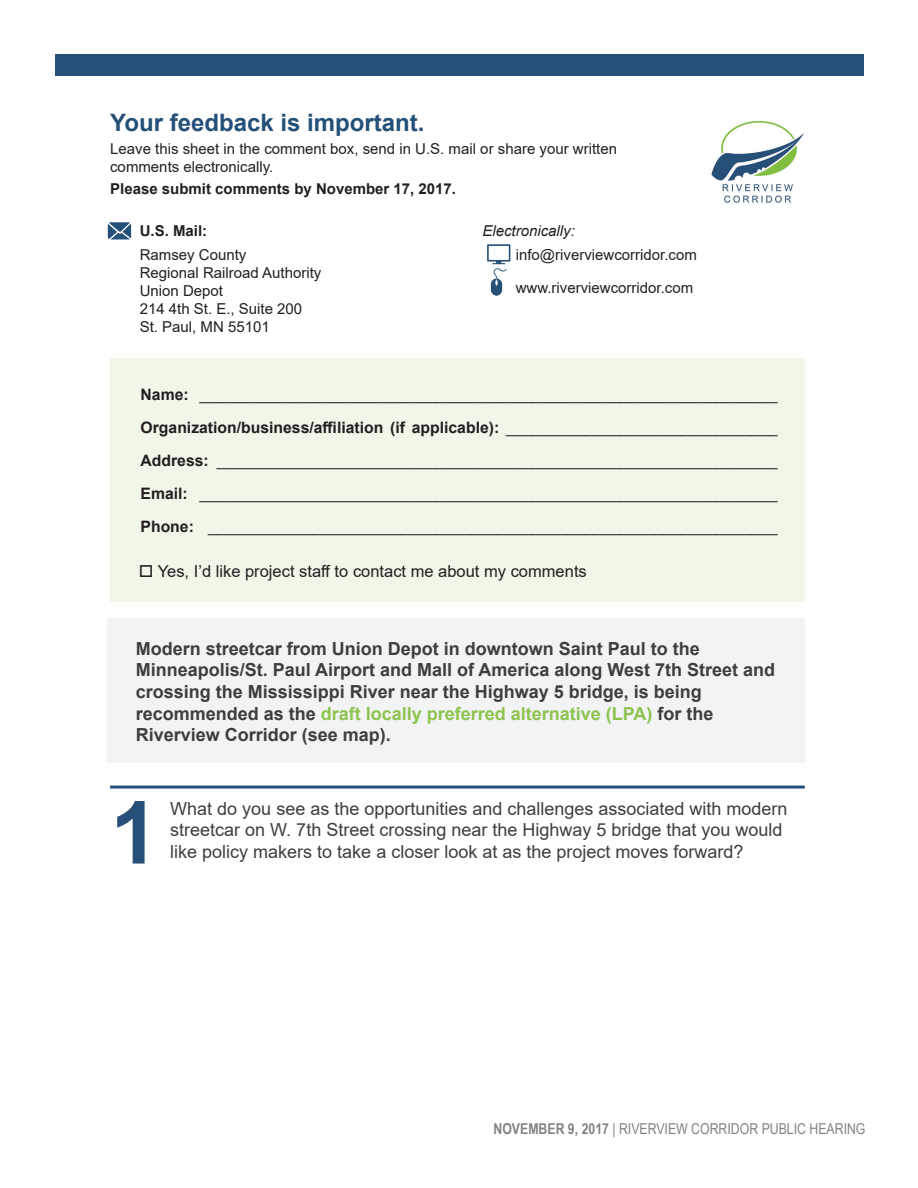
<style>
.page{position:relative;width:918px;height:1188px;background:#fff}
.page>*{position:absolute;margin:0;border:0;box-sizing:border-box;transform-origin:0 0}
.t1{font:700 87px "Arial";color:#265078}
.t2{font:700 24px "Arial";color:#245078}
.t3{font:700 18px/21.6px "Arial";color:#3e3e3f}
.t4{font:18px "Arial";color:#3e3e3f}
.t5{font:700 18px "Arial";color:#8ec34f}
.t6{font:16.5px "Arial";color:#231f20}
.t7{font:15.75px/33px "Arial";color:#231f20;text-align:justify}
.t8{font:700 15.75px "Arial";color:#231f20}
.t9{font:15px/18px "Arial";color:#231f20}
.t10{font:700 15px "Arial";color:#231f20}
.t11{font:15px "Arial Narrow";color:#808285}
.s1{font-style:italic}
.s2{font-weight:700}
.s3{font-weight:400}
.s4{color:#3e3e3f}
</style>
<div class="page">
<img style="left:711px;top:120px;width:93px;height:83px">
<div style="left:110px;top:358px;width:695px;height:244px;background:#f0f6e8"></div>
<div style="left:108px;top:618px;width:697px;height:145px;background:#f2f3f4"></div>
<div style="left:55px;top:54px;width:808px;height:22px;background:#265078"></div>
<svg style="left:108px;top:222px;width:23px;height:17px"></svg>
<svg style="left:487px;top:244px;width:23px;height:52px"></svg>
<hr style="left:110px;top:786px;width:695px;height:3px;background:#265078">
<p class="t2" style="left:110px;top:106px;width:316px">Your feedback is important.</p>
<p class="t9" style="left:110px;top:140px;width:508px">Leave this sheet in the comment box, send in U.S. mail or share your written comments electronically.</p>
<p class="t10" style="left:110px;top:179px;width:347px">Please submit comments by November 17, 2017.</p>
<p class="t10" style="left:140px;top:220px;width:69px">U.S. Mail:</p>
<p class="t9" style="left:140px;top:246px;width:108px">Ramsey County</p>
<p class="t9" style="left:140px;top:264px;width:183px">Regional Railroad Authority</p>
<p class="t9" style="left:140px;top:282px;width:85px">Union Depot</p>
<p class="t9" style="left:140px;top:300px;width:164px">214 4th St. E., Suite 200</p>
<p class="t9" style="left:140px;top:318px;width:132px">St. Paul, MN 55101</p>
<p class="t9" style="left:516px;top:218px;width:183px;line-height:24px;text-indent:-33px"><span class="s1">Electronically: </span>info@riverviewcorridor.com</p>
<p class="t9" style="left:516px;top:278px;width:179px">www.riverviewcorridor.com</p>
<p class="t7" style="left:141px;top:377px;width:638px"><span class="s2">Name:</span> __________________________________________________________________</p>
<p class="t8" style="left:141px;top:416px;width:638px">Organization/business/affiliation (if applicable): <span class="s3">_______________________________</span></p>
<p class="t7" style="left:141px;top:443px;width:638px"><span class="s2">Address:</span> ________________________________________________________________ <span class="s2">Email:</span> __________________________________________________________________ <span class="s2">Phone:</span> _________________________________________________________________</p>
<p class="t6" style="left:139px;top:560px;width:450px">□ Yes, I’d like project staff to contact me about my comments</p>
<p class="t3" style="left:136px;top:638px;width:566px">Modern streetcar from Union Depot in downtown Saint Paul to the</p>
<p class="t3" style="left:136px;top:660px;width:641px">Minneapolis/St. Paul Airport and Mall of America along West 7th Street and crossing the Mississippi River near the Highway 5 bridge, is being</p>
<p class="t5" style="left:136px;top:701px;width:579px"><span class="s4">recommended as the</span> draft locally preferred alternative (LPA) <span class="s4">for the</span></p>
<p class="t3" style="left:136px;top:724px;width:257px">Riverview Corridor (see map).</p>
<h1 class="t1" style="left:110px;top:772px;width:50px">1</h1>
<p class="t4" style="left:170px;top:796px;width:619px">What do you see as the opportunities and challenges associated with modern</p>
<p class="t4" style="left:170px;top:818px;width:614px">streetcar on W. 7th Street crossing near the Highway 5 bridge that you would</p>
<p class="t4" style="left:170px;top:839px;width:575px">like policy makers to take a closer look at as the project moves forward?</p>
<p class="t11" style="left:494px;top:1118px;width:374px"><span class="s2">NOVEMBER 9, 2017</span> | RIVERVIEW CORRIDOR PUBLIC HEARING</p>
</div>
